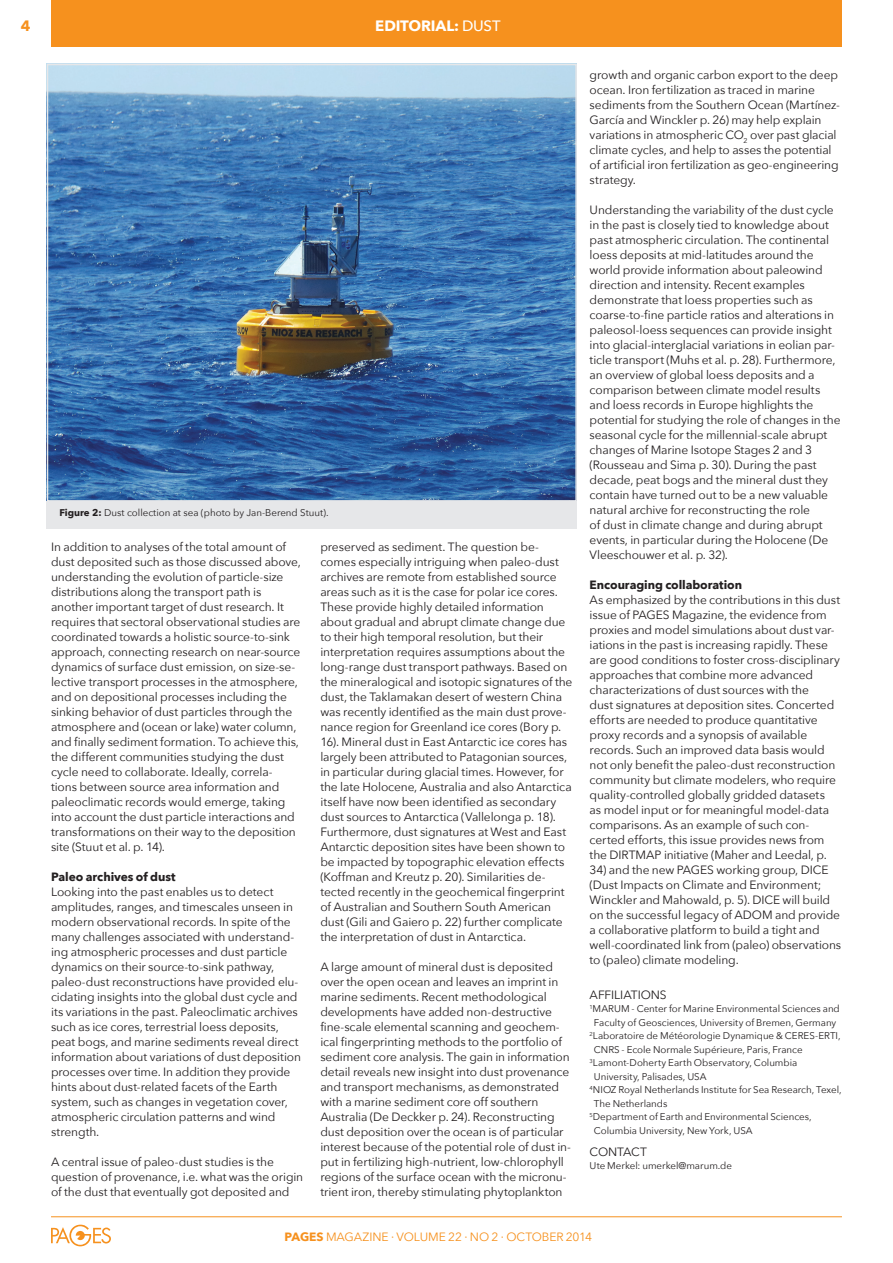
<style>
.page{position:relative;width:893px;height:1263px;background:#fff}
.page>*{position:absolute;margin:0;border:0;box-sizing:border-box;transform-origin:0 0}
.HEADER-Title{font:700 15px "Avenir Next";letter-spacing:-.015em;color:#fff}
.PAGE_NUMBER{font:700 15px "Avenir Next";color:#f6911e}
._3col-text{font:12px/15px "Avenir Next";letter-spacing:-.01em;color:#231f20}
._3col-subtitles{font:700 12px "Avenir Next";letter-spacing:-.005em;color:#231f20}
.t1{font:12px "Avenir Next";letter-spacing:-.005em;color:#f6911e}
.ARTICLE-INFO-Title{font:12px "Avenir Next";letter-spacing:-.005em;color:#231f20}
.ARTICLE-INFO-Authors{font:9.75px/13.5px "Avenir Next";letter-spacing:-.005em;color:#231f20}
.ARTICLE-Figure_Capti{font:9.75px "Avenir Next";color:#231f20}
.ARTICLE-INFO-General{font:9.75px "Avenir Next";letter-spacing:-.005em;color:#231f20}
.s1{font-weight:500}
.s2{font-weight:700}
</style>
<div class="page">
<hr style="left:51px;top:1216px;width:791px;height:1px;background:#f6911e">
<svg style="left:51px;top:1225px;width:60px;height:21px"></svg>
<div style="left:51px;top:0;width:791px;height:46px;background:#f6911e"></div>
<div style="left:47px;top:502px;width:530px;height:27px;background:#e6e7e9"></div>
<img style="left:50px;top:67px;width:524px;height:432px">
<div style="left:47px;top:64px;width:530px;height:438px;border:2px solid #e6e7e9"></div>
<p class="PAGE_NUMBER" style="left:21px;top:13px;width:11px">4</p>
<p class="HEADER-Title" style="left:375px;top:12px;width:127px">EDITORIAL: <span class="s1">Dust</span></p>
<p class="ARTICLE-Figure_Capti" style="left:60px;top:504px;width:271px"><span class="s2">Figure 2:</span> Dust collection at sea (photo by Jan-Berend Stuut).</p>
<p class="_3col-text" style="left:51px;top:539px;width:251px">In addition to analyses of the total amount of dust deposited such as those discussed above, understanding the evolution of particle-size distributions along the transport path is another important target of dust research. It requires that sectoral observational studies are coordinated towards a holistic source-to-sink approach, connecting research on near-source dynamics of surface dust emission, on size-se&shy;lective transport processes in the atmosphere, and on depositional processes including the sinking behavior of dust particles through the atmosphere and (ocean or lake) water column, and finally sediment formation. To achieve this, the different communities studying the dust cycle need to collaborate. Ideally, correla&shy;tions between source area information and paleoclimatic records would emerge, taking into account the dust particle interactions and transformations on their way to the deposition site (Stuut et al. p. 14).</p>
<p class="_3col-subtitles" style="left:51px;top:867px;width:126px">Paleo archives of dust</p>
<p class="_3col-text" style="left:51px;top:884px;width:251px">Looking into the past enables us to detect amplitudes, ranges, and timescales unseen in modern observational records. In spite of the many challenges associated with understand&shy;ing atmospheric processes and dust particle dynamics on their source-to-sink pathway, paleo-dust reconstructions have provided elu&shy;cidating insights into the global dust cycle and its variations in the past. Paleoclimatic archives such as ice cores, terrestrial loess deposits, peat bogs, and marine sediments reveal direct information about variations of dust deposition processes over time. In addition they provide hints about dust-related facets of the Earth system, such as changes in vegetation cover, atmospheric circulation patterns and wind strength.</p>
<p class="_3col-text" style="left:51px;top:1154px;width:254px">A central issue of paleo-dust studies is the question of provenance, i.e. what was the origin of the dust that eventually got deposited and</p>
<p class="_3col-text" style="left:320px;top:539px;width:254px">preserved as sediment. The question be&shy;comes especially intriguing when paleo-dust archives are remote from established source areas such as it is the case for polar ice cores.<br>These provide highly detailed information about gradual and abrupt climate change due to their high temporal resolution, but their interpretation requires assumptions about the long-range dust transport pathways. Based on the mineralogical and isotopic signatures of the dust, the Taklamakan desert of western China was recently identified as the main dust prove&shy;nance region for Greenland ice cores (Bory p.<br>16). Mineral dust in East Antarctic ice cores has largely been attributed to Patagonian sources, in particular during glacial times. However, for the late Holocene, Australia and also Antarctica itself have now been identified as secondary dust sources to Antarctica (Vallelonga p. 18).<br>Furthermore, dust signatures at West and East Antarctic deposition sites have been shown to be impacted by topographic elevation effects (Koffman and Kreutz p. 20). Similarities de&shy;tected recently in the geochemical fingerprint of Australian and Southern South American dust (Gili and Gaiero p. 22) further complicate the interpretation of dust in Antarctica.</p>
<p class="_3col-text" style="left:320px;top:959px;width:252px">A large amount of mineral dust is deposited over the open ocean and leaves an imprint in marine sediments. Recent methodological developments have added non-destructive fine-scale elemental scanning and geochem&shy;ical fingerprinting methods to the portfolio of sediment core analysis. The gain in information detail reveals new insight into dust provenance and transport mechanisms, as demonstrated with a marine sediment core off southern Australia (De Deckker p. 24). Reconstructing dust deposition over the ocean is of particular interest because of the potential role of dust in&shy;put in fertilizing high-nutrient, low-chlorophyll regions of the surface ocean with the micronu&shy;trient iron, thereby stimulating phytoplankton</p>
<p class="_3col-text" style="left:590px;top:67px;width:252px">growth and organic carbon export to the deep ocean. Iron fertilization as traced in marine sediments from the Southern Ocean (Martínez-García and Winckler p. 26) may help explain variations in atmospheric CO<sub>2</sub> over past glacial climate cycles, and help to asses the potential of artificial iron fertilization as geo-engineering strategy.</p>
<p class="_3col-text" style="left:590px;top:202px;width:253px">Understanding the variability of the dust cycle in the past is closely tied to knowledge about past atmospheric circulation. The continental loess deposits at mid-latitudes around the world provide information about paleowind direction and intensity. Recent examples demonstrate that loess properties such as coarse-to-fine particle ratios and alterations in paleosol-loess sequences can provide insight into glacial-interglacial variations in eolian par&shy;ticle transport (Muhs et al. p. 28). Furthermore, an overview of global loess deposits and a comparison between climate model results and loess records in Europe highlights the potential for studying the role of changes in the seasonal cycle for the millennial-scale abrupt changes of Marine Isotope Stages 2 and 3 (Rousseau and Sima p. 30). During the past decade, peat bogs and the mineral dust they contain have turned out to be a new valuable natural archive for reconstructing the role<br>of dust in climate change and during abrupt events, in particular during the Holocene (De Vleeschouwer et al. p. 32).</p>
<p class="_3col-subtitles" style="left:590px;top:574px;width:154px">Encouraging collaboration</p>
<p class="_3col-text" style="left:590px;top:592px;width:252px">As emphasized by the contributions in this dust issue of PAGES Magazine, the evidence from proxies and model simulations about dust var&shy;iations in the past is increasing rapidly. These are good conditions to foster cross-disciplinary approaches that combine more advanced characterizations of dust sources with the<br>dust signatures at deposition sites. Concerted efforts are needed to produce quantitative proxy records and a synopsis of available records. Such an improved data basis would not only benefit the paleo-dust reconstruction community but climate modelers, who require quality-controlled globally gridded datasets<br>as model input or for meaningful model-data comparisons. As an example of such con&shy;certed efforts, this issue provides news from the DIRTMAP initiative (Maher and Leedal, p.</p>
<p class="_3col-text" style="left:590px;top:862px;width:253px">34) and the new PAGES working group, DICE (Dust Impacts on Climate and Environment; Winckler and Mahowald, p. 5). DICE will build on the successful legacy of ADOM and provide a collaborative platform to build a tight and well-coordinated link from (paleo) observations to (paleo) climate modeling.</p>
<p class="ARTICLE-INFO-Title" style="left:590px;top:984px;width:79px">AFFILIATIONS</p>
<p class="ARTICLE-INFO-Authors" style="left:590px;top:1001px;width:252px;text-align:center"><sup>1</sup>MARUM - Center for Marine Environmental Sciences and<br>Faculty of Geosciences, University of B remen, Germany</p>
<p class="ARTICLE-INFO-Authors" style="left:594px;top:1028px;width:248px;text-indent:-4px"><sup>2</sup>Laboratoire de Météorologie Dynamique &amp; CERES-ERTI,<br>CNRS - Ecole Normale Supérieure, Paris, France</p>
<p class="ARTICLE-INFO-Authors" style="left:594px;top:1055px;width:205px;text-indent:-4px"><sup>3</sup>Lamont-Doherty Earth Observatory, Columbia<br>University, Palisades, USA</p>
<p class="ARTICLE-INFO-Authors" style="left:594px;top:1082px;width:249px;text-indent:-4px"><sup>4</sup>NIOZ Royal Netherlands Institute for Sea Research, Texel,<br>The Netherlands</p>
<p class="ARTICLE-INFO-Authors" style="left:594px;top:1109px;width:219px;text-indent:-4px"><sup>5</sup>Department of Earth and Environmental Sciences,<br>Columbia University, New York, USA</p>
<p class="ARTICLE-INFO-Title" style="left:590px;top:1141px;width:50px">CONTACT</p>
<p class="ARTICLE-INFO-General" style="left:590px;top:1157px;width:144px">Ute Merkel: umerkel@marum.de</p>
<p class="t1" style="left:285px;top:1227px;width:309px"><span class="s2">PAGES</span> MAGAZINE ∙ VOLUME 22 ∙ NO 2 ∙ Octo ber 2014</p>
</div>
